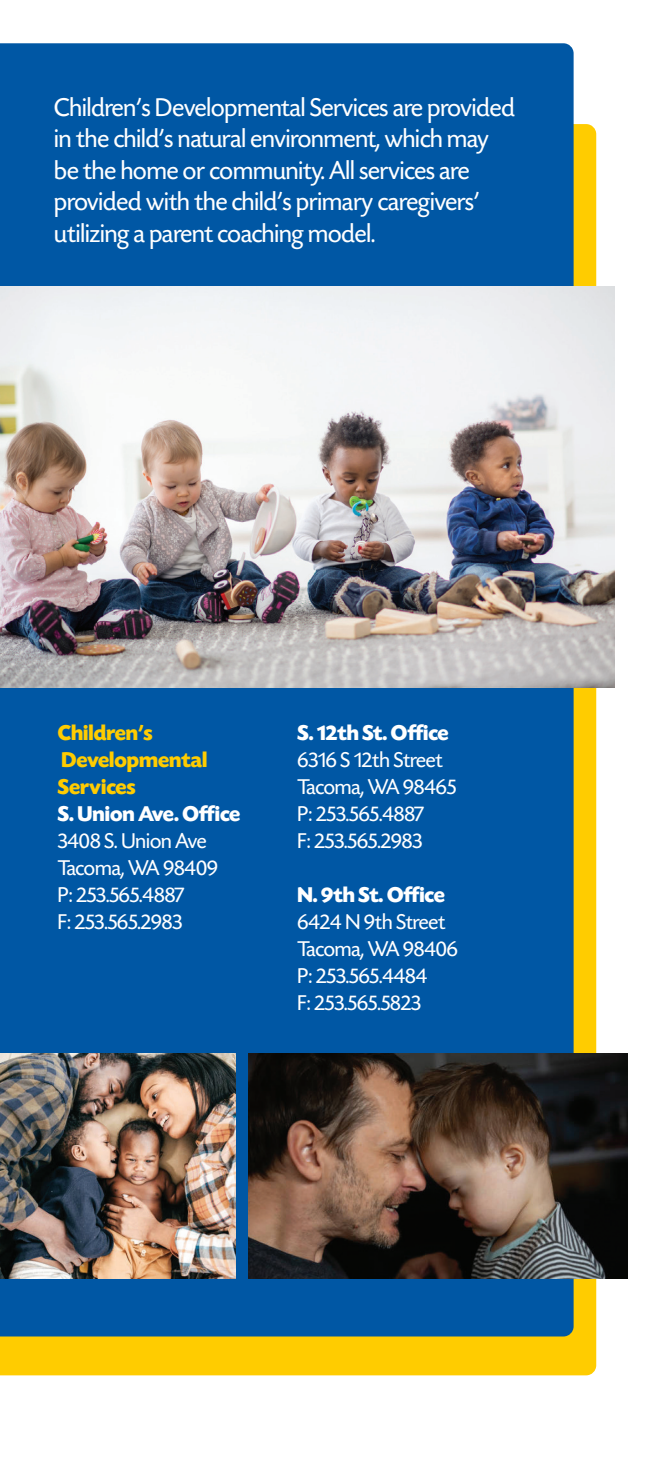
<style>
.page{position:relative;width:648px;height:1458px;background:#fff}
.page>*{position:absolute;margin:0;border:0;box-sizing:border-box;transform-origin:0 0}
.t1{font:27px/31.5px "Today SHOP";color:#fff}
.t2{font:22.5px "Today SHOP";color:#fff}
.t3{font:700 22.5px "Today SHOP";color:#fff}
.t4{font:700 22.5px/27px "Today SHOP";color:#fc0}
</style>
<div class="page">
<div style="left:0;top:124px;width:596px;height:1251px;background:#fc0"></div>
<div style="left:0;top:43px;width:574px;height:1293px;background:#0057a4"></div>
<img style="left:0;top:287px;width:615px;height:400px">
<img style="left:249px;top:1054px;width:379px;height:224px">
<img style="left:0;top:1054px;width:236px;height:224px">
<p class="t1" style="left:54px;top:92px;width:462px">Children’s Developmental Services are provided in the child’s natural environment, which may be the home or community. All services are provided with the child’s primary caregivers’ utilizing a parent coaching model.</p>
<p class="t4" style="left:58px;top:720px;width:151px">Children’s<br>Developmental<br>Services</p>
<p class="t3" style="left:58px;top:802px;width:184px">S. Union Ave. Office</p>
<p class="t2" style="left:58px;top:829px;width:150px">3408 S. Union Ave</p>
<p class="t2" style="left:58px;top:856px;width:161px">Tacoma, WA 98409</p>
<p class="t2" style="left:58px;top:883px;width:128px">P: 253.565.4887</p>
<p class="t2" style="left:58px;top:910px;width:126px">F: 253.565.2983</p>
<p class="t3" style="left:298px;top:721px;width:153px">S. 12th St. Office</p>
<p class="t2" style="left:298px;top:748px;width:147px">6316 S 12th Street</p>
<p class="t2" style="left:298px;top:775px;width:160px">Tacoma, WA 98465</p>
<p class="t2" style="left:298px;top:802px;width:128px">P: 253.565.4887</p>
<p class="t2" style="left:298px;top:829px;width:126px">F: 253.565.2983</p>
<p class="t3" style="left:298px;top:883px;width:149px">N. 9th St. Office</p>
<p class="t2" style="left:298px;top:910px;width:149px">6424 N 9th Street</p>
<p class="t2" style="left:298px;top:937px;width:162px">Tacoma, WA 98406</p>
<p class="t2" style="left:298px;top:964px;width:131px">P: 253.565.4484</p>
<p class="t2" style="left:298px;top:991px;width:125px">F: 253.565.5823</p>
</div>
